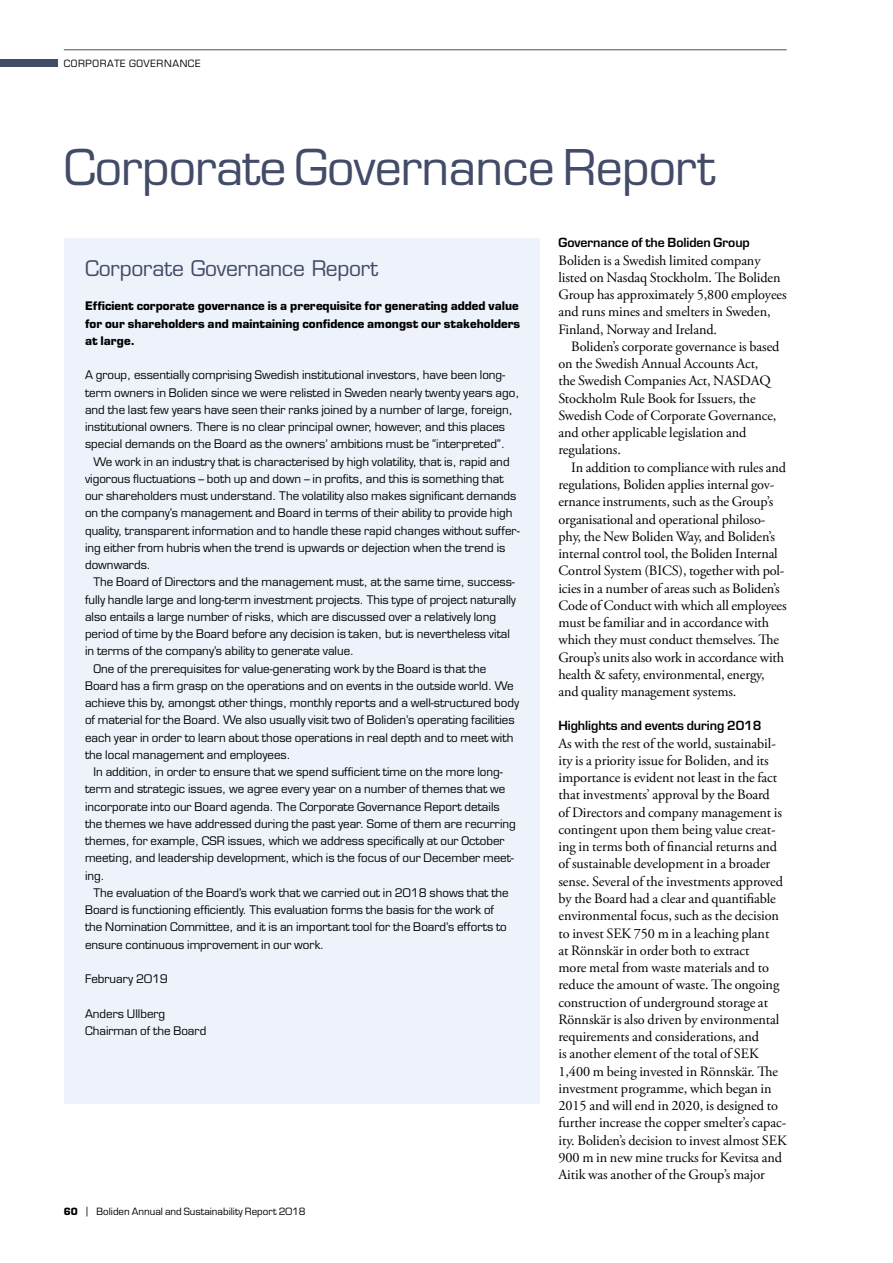
<style>
.page{position:relative;width:893px;height:1263px;background:#fff}
.page>*{position:absolute;margin:0;border:0;box-sizing:border-box;transform-origin:0 0}
.t1{font:48px "Eurostile LT Std";letter-spacing:-.015em;color:#424b67}
.t2{font:21px "Eurostile LT Std";letter-spacing:-.01em;color:#424b67}
.t3{font:14.25px/17.2px "Adobe Garamond Pro";letter-spacing:-.005em;color:#000}
.t4{font:600 12.3px "Eurostile LT Std";letter-spacing:-.005em;color:#000}
.t5{font:11.55px/17.2px "Eurostile LT Std";color:#000}
.t6{font:700 11.55px/17.2px "Eurostile LT Std";color:#000}
.t7{font:9.75px "Eurostile LT Std";color:#000}
.t8{font:9.75px "Eurostile LT Std";letter-spacing:.065em;color:#000}
.s1{font-weight:700}
</style>
<div class="page">
<hr style="left:64px;top:50px;width:723px;height:1px;background:#000">
<div style="left:0;top:60px;width:57px;height:7px;background:#424b67"></div>
<div style="left:64px;top:238px;width:475px;height:865px;background:#eef2fa"></div>
<p class="t8" style="left:64px;top:57px;width:138px">CORPORATE GOVERNANCE</p>
<h1 class="t1" style="left:64px;top:138px;width:653px">Corporate Governance Report</h1>
<h2 class="t2" style="left:85px;top:256px;width:295px">Corporate Governance Report</h2>
<p class="t6" style="left:85px;top:297px;width:437px">Efficient corporate governance is a prerequisite for generating added value for our shareholders and maintaining confidence amongst our stakeholders at large.</p>
<p class="t5" style="left:85px;top:367px;width:436px">A group, essentially comprising Swedish institutional investors, have been long&shy;term owners in Boliden since we were relisted in Sweden nearly twenty years ago, and the last few years have seen their ranks joined by a number of large, foreign, institutional owners. There is no clear principal owner, however, and this places special demands on the Board as the owners’ ambitions must be “interpreted”.</p>
<p class="t5" style="left:85px;top:453px;width:436px;text-indent:9px">We work in an industry that is characterised by high volatility, that is, rapid and vigorous fluctuations – both up and down – in profits, and this is something that our shareholders must understand. The volatility also makes significant demands on the company’s management and Board in terms of their ability to provide high quality, transparent information and to handle these rapid changes without suffer&shy;ing either from hubris when the trend is upwards or dejection when the trend is downwards.</p>
<p class="t5" style="left:94px;top:574px;width:423px">The Board of Directors and the management must, at the same time, success-</p>
<p class="t5" style="left:85px;top:591px;width:432px">fully handle large and long-term investment projects. This type of project naturally</p>
<p class="t5" style="left:85px;top:608px;width:412px">also entails a large number of risks, which are discussed over a relatively long</p>
<p class="t5" style="left:85px;top:625px;width:426px">period of time by the Board before any decision is taken, but is nevertheless vital</p>
<p class="t5" style="left:85px;top:643px;width:271px">in terms of the company’s ability to generate value.</p>
<p class="t5" style="left:94px;top:660px;width:394px">One of the prerequisites for value-generating work by the Board is that the</p>
<p class="t5" style="left:85px;top:677px;width:430px">Board has a firm grasp on the operations and on events in the outside world. We</p>
<p class="t5" style="left:85px;top:694px;width:436px">achieve this by, amongst other things, monthly reports and a well-structured body</p>
<p class="t5" style="left:85px;top:712px;width:431px">of material for the Board. We also usually visit two of Boliden’s operating facilities</p>
<p class="t5" style="left:85px;top:729px;width:430px">each year in order to learn about those operations in real depth and to meet with</p>
<p class="t5" style="left:85px;top:746px;width:207px">the local management and employees.</p>
<p class="t5" style="left:94px;top:763px;width:411px">In addition, in order to ensure that we spend sufficient time on the more long-</p>
<p class="t5" style="left:85px;top:781px;width:422px">term and strategic issues, we agree every year on a number of themes that we</p>
<p class="t5" style="left:85px;top:798px;width:416px">incorporate into our Board agenda. The Corporate Governance Report details</p>
<p class="t5" style="left:85px;top:815px;width:432px">the themes we have addressed during the past year. Some of them are recurring</p>
<p class="t5" style="left:85px;top:832px;width:421px">themes, for example, CSR issues, which we address specifically at our October</p>
<p class="t5" style="left:85px;top:850px;width:430px">meeting, and leadership development, which is the focus of our December meet-</p>
<p class="t5" style="left:85px;top:867px;width:21px">ing.</p>
<p class="t5" style="left:94px;top:884px;width:417px">The evaluation of the Board’s work that we carried out in 2018 shows that the</p>
<p class="t5" style="left:85px;top:901px;width:411px">Board is functioning efficiently. This evaluation forms the basis for the work of</p>
<p class="t5" style="left:85px;top:919px;width:423px">the Nomination Committee, and it is an important tool for the Board’s efforts to</p>
<p class="t5" style="left:85px;top:936px;width:241px">ensure continuous improvement in our work.</p>
<p class="t5" style="left:85px;top:970px;width:84px">February 2019</p>
<p class="t5" style="left:85px;top:1005px;width:123px">Anders Ullberg<br>Chairman of the Board</p>
<p class="t7" style="left:64px;top:1205px;width:243px"><span class="s1">60</span> | Boliden Annual and Sustainability Report 2018</p>
<p class="t4" style="left:558px;top:235px;width:193px">Governance of the Boliden Group</p>
<p class="t3" style="left:558px;top:252px;width:230px">Boliden is a Swedish limited company listed on Nasdaq Stockholm. The Boliden Group has approximately 5,800 employees and runs mines and smelters in Sweden, Finland, Norway and Ireland.</p>
<p class="t3" style="left:558px;top:338px;width:222px;text-indent:13px">Boliden’s corporate governance is based on the Swedish Annual Accounts Act,<br>the Swedish Companies Act, NASDAQ Stockholm Rule Book for Issuers, the Swedish Code of Corporate Governance, and other applicable legislation and regulations.</p>
<p class="t3" style="left:558px;top:459px;width:230px;text-indent:13px">In addition to compliance with rules and regulations, Boliden applies internal gov&shy;ernance instruments, such as the Group’s organisational and operational philoso&shy;phy, the New Boliden Way, and Boliden’s internal control tool, the Boliden Internal Control System (BICS), together with pol&shy;icies in a number of areas such as Boliden’s Code of Conduct with which all employees must be familiar and in accordance with which they must conduct themselves. The Group’s units also work in accordance with health &amp; safety, environmental, energy, and quality management systems.</p>
<p class="t4" style="left:558px;top:718px;width:205px">Highlights and events during 2018</p>
<p class="t3" style="left:558px;top:735px;width:230px">As with the rest of the world, sustainabil&shy;ity is a priority issue for Boliden, and its importance is evident not least in the fact that investments’ approval by the Board<br>of Directors and company management is contingent upon them being value creat&shy;ing in terms both of financial returns and of sustainable development in a broader sense. Several of the investments approved by the Board had a clear and quantifiable environmental focus, such as the decision to invest SEK 750 m in a leaching plant<br>at Rönnskär in order both to extract<br>more metal from waste materials and to reduce the amount of waste. The ongoing construction of underground storage at Rönnskär is also driven by environmental requirements and considerations, and<br>is another element of the total of SEK 1,400 m being invested in Rönnskär. The investment programme, which began in 2015 and will end in 2020, is designed to further increase the copper smelter’s capac&shy;ity. Boliden’s decision to invest almost SEK 900 m in new mine trucks for Kevitsa and Aitik was another of the Group’s major</p>
</div>
